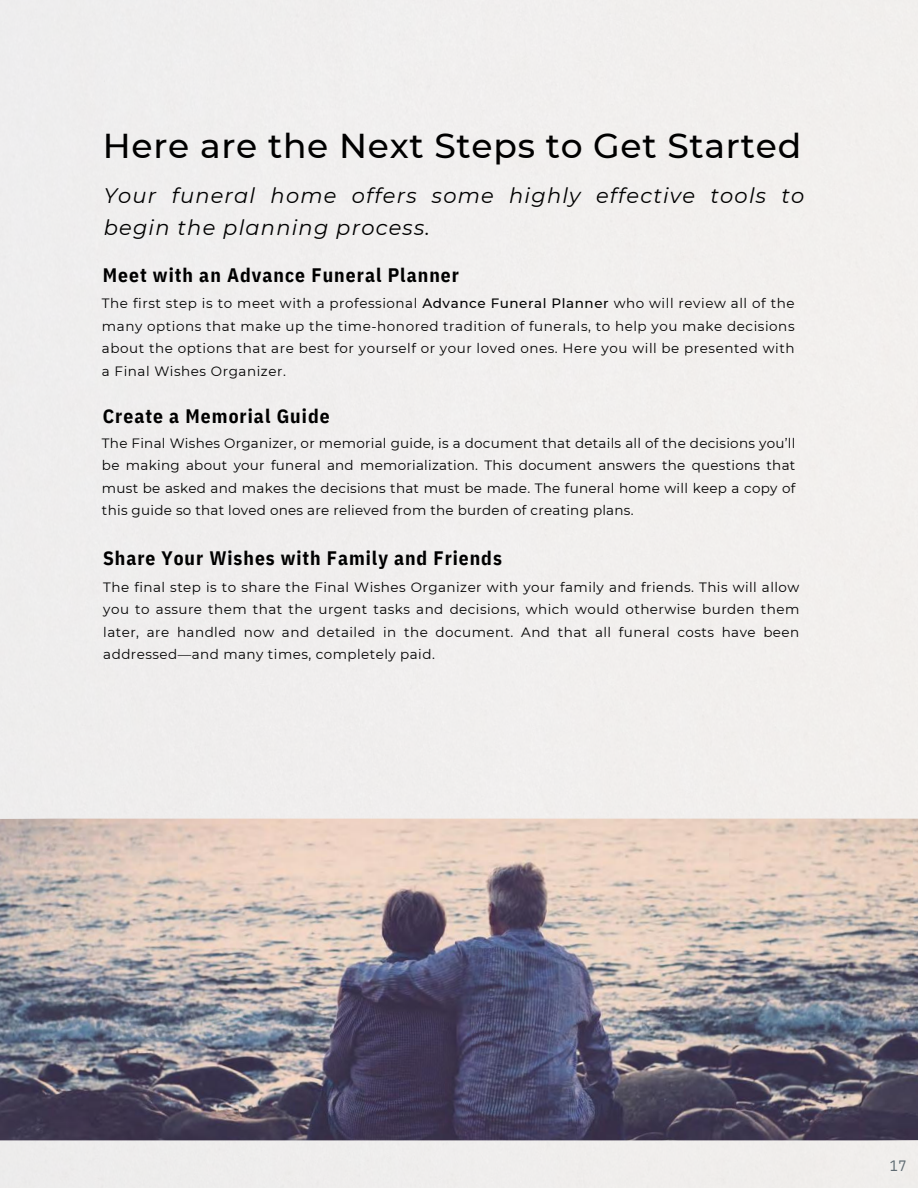
<style>
.page{position:relative;width:918px;height:1188px;background:#fff}
.page>*{position:absolute;margin:0;border:0;box-sizing:border-box;transform-origin:0 0}
.t1{font:500 34.5px "Montserrat";letter-spacing:.02em;color:#000}
.t2{font:italic 21px/32.7px "Montserrat";letter-spacing:.055em;color:#000}
.t3{font:700 19.5px "IBM Plex Sans Cond";letter-spacing:.055em;color:#000}
.t4{font:15px "IBM Plex Sans Cond";color:#5f6b72}
.t5{font:13.5px/22.5px "Montserrat";letter-spacing:.035em;color:#000;text-align:justify}
.s1{font-weight:500}
</style>
<div class="page">
<img style="left:0;top:819px;width:918px;height:321px">
<p class="t1" style="left:103px;top:125px;width:700px">Here are the Next Steps to Get Started</p>
<p class="t2" style="left:104px;top:179px;width:702px">Your funeral home offers some highly effective tools to begin the planning process.</p>
<p class="t3" style="left:103px;top:262px;width:358px">Meet with an Advance Funeral Planner</p>
<p class="t5" style="left:102px;top:292px;width:694px">The first step is to meet with a professional <span class="s1">Advance Funeral Planner</span> who will review all of the many options that make up the time-honored tradition of funerals, to help you make decisions about the options that are best for yourself or your loved ones. Here you will be presented with a Final Wishes Organizer.</p>
<p class="t3" style="left:103px;top:403px;width:228px">Create a Memorial Guide</p>
<p class="t5" style="left:102px;top:431px;width:695px">The Final Wishes Organizer, or memorial guide, is a document that details all of the decisions you’ll be making about your funeral and memorialization. This document answers the questions that must be asked and makes the decisions that must be made. The funeral home will keep a copy of this guide so that loved ones are relieved from the burden of creating plans.</p>
<p class="t3" style="left:103px;top:545px;width:400px">Share Your Wishes with Family and Friends</p>
<p class="t5" style="left:103px;top:576px;width:698px">The final step is to share the Final Wishes Organizer with your family and friends. This will allow you to assure them that the urgent tasks and decisions, which would otherwise burden them later, are handled now and detailed in the document. And that all funeral costs have been addressed—and many times, completely paid.</p>
<p class="t4" style="left:890px;top:1155px;width:19px">17</p>
</div>
